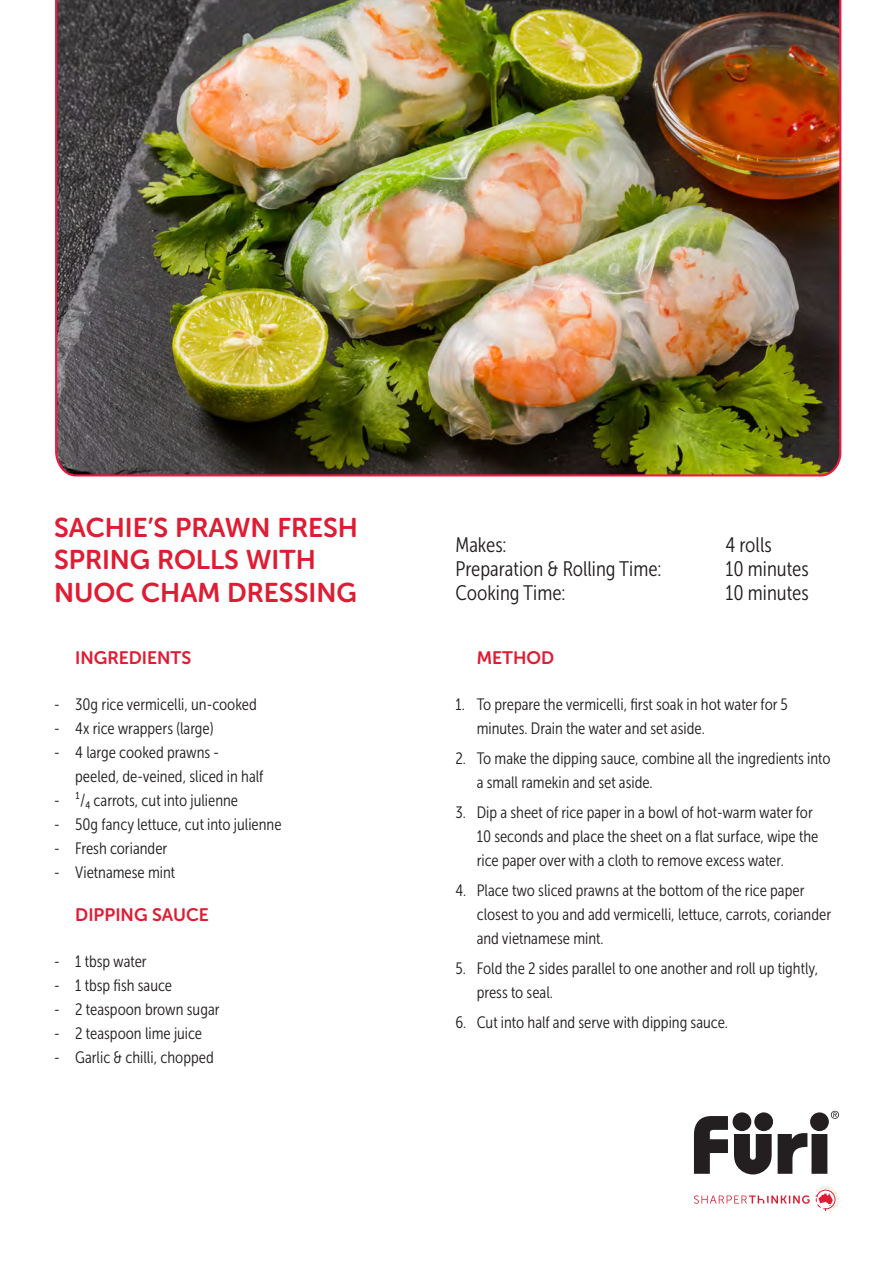
<style>
.page{position:relative;width:893px;height:1263px;background:#fff}
.page>*{position:absolute;margin:0;border:0;box-sizing:border-box;transform-origin:0 0}
.t1{font:27px/32.4px "Museo Sans Rounded 700";color:#de1d34}
.t2{font:21px "Museo Sans Cond 300";color:#231f20}
.t3{font:18px "Museo Sans Rounded 700";color:#de1d34}
.t4{font:16.5px/24px "Museo Sans Cond 300";color:#231f20}
</style>
<div class="page">
<img style="left:55px;top:0;width:787px;height:477px">
<svg style="left:694px;top:1111px;width:145px;height:63px"></svg>
<svg style="left:694px;top:1186px;width:145px;height:26px"></svg>
<p class="t1" style="left:54px;top:511px;width:306px">SACHIE’S PRAWN FRESH<br>SPRING ROLLS WITH<br>NUOC CHAM DRESSING</p>
<p class="t3" style="left:75px;top:648px;width:118px">INGREDIENTS</p>
<p class="t4" style="left:54px;top:692px;width:204px">- 30g rice vermicelli, un-cooked</p>
<p class="t4" style="left:54px;top:716px;width:161px">- 4x rice wrappers (large)</p>
<p class="t4" style="left:75px;top:740px;width:190px;text-indent:-21px">- 4 large cooked prawns - peeled, de-veined, sliced in half</p>
<p class="t4" style="left:54px;top:788px;width:186px">- ¹/₄ carrots, cut into julienne</p>
<p class="t4" style="left:54px;top:812px;width:229px">- 50g fancy lettuce, cut into julienne</p>
<p class="t4" style="left:54px;top:836px;width:115px">- Fresh coriander</p>
<p class="t4" style="left:54px;top:860px;width:123px">- Vietnamese mint</p>
<p class="t3" style="left:75px;top:905px;width:135px">DIPPING SAUCE</p>
<p class="t4" style="left:54px;top:949px;width:94px">- 1 tbsp water</p>
<p class="t4" style="left:54px;top:973px;width:120px">- 1 tbsp fish sauce</p>
<p class="t4" style="left:54px;top:997px;width:167px">- 2 teaspoon brown sugar</p>
<p class="t4" style="left:54px;top:1021px;width:150px">- 2 teaspoon lime juice</p>
<p class="t4" style="left:54px;top:1045px;width:161px">- Garlic &amp; chilli, chopped</p>
<p class="t2" style="left:455px;top:533px;width:53px">Makes:</p>
<p class="t2" style="left:725px;top:533px;width:48px">4 rolls</p>
<p class="t2" style="left:455px;top:557px;width:208px">Preparation &amp; Rolling Time:</p>
<p class="t2" style="left:725px;top:557px;width:85px">10 minutes</p>
<p class="t2" style="left:455px;top:581px;width:112px">Cooking Time:</p>
<p class="t2" style="left:725px;top:581px;width:85px">10 minutes</p>
<p class="t3" style="left:477px;top:648px;width:79px">METHOD</p>
<p class="t4" style="left:477px;top:692px;width:313px;text-indent:-21px">1. To prepare the vermicelli, first soak in hot water for 5 minutes. Drain the water and set aside.</p>
<p class="t4" style="left:477px;top:746px;width:355px;text-indent:-21px">2. To make the dipping sauce, combine all the ingredients into a small ramekin and set aside.</p>
<p class="t4" style="left:477px;top:800px;width:343px;text-indent:-21px">3. Dip a sheet of rice paper in a bowl of hot-warm water for<br>10 seconds and place the sheet on a flat surface, wipe the rice paper over with a cloth to remove excess water.</p>
<p class="t4" style="left:477px;top:878px;width:356px;text-indent:-21px">4. Place two sliced prawns at the bottom of the rice paper closest to you and add vermicelli, lettuce, carrots, coriander and vietnamese mint.</p>
<p class="t4" style="left:477px;top:956px;width:343px;text-indent:-21px">5. Fold the 2 sides parallel to one another and roll up tightly, press to seal.</p>
<p class="t4" style="left:455px;top:1010px;width:274px">6. Cut into half and serve with dipping sauce.</p>
</div>
